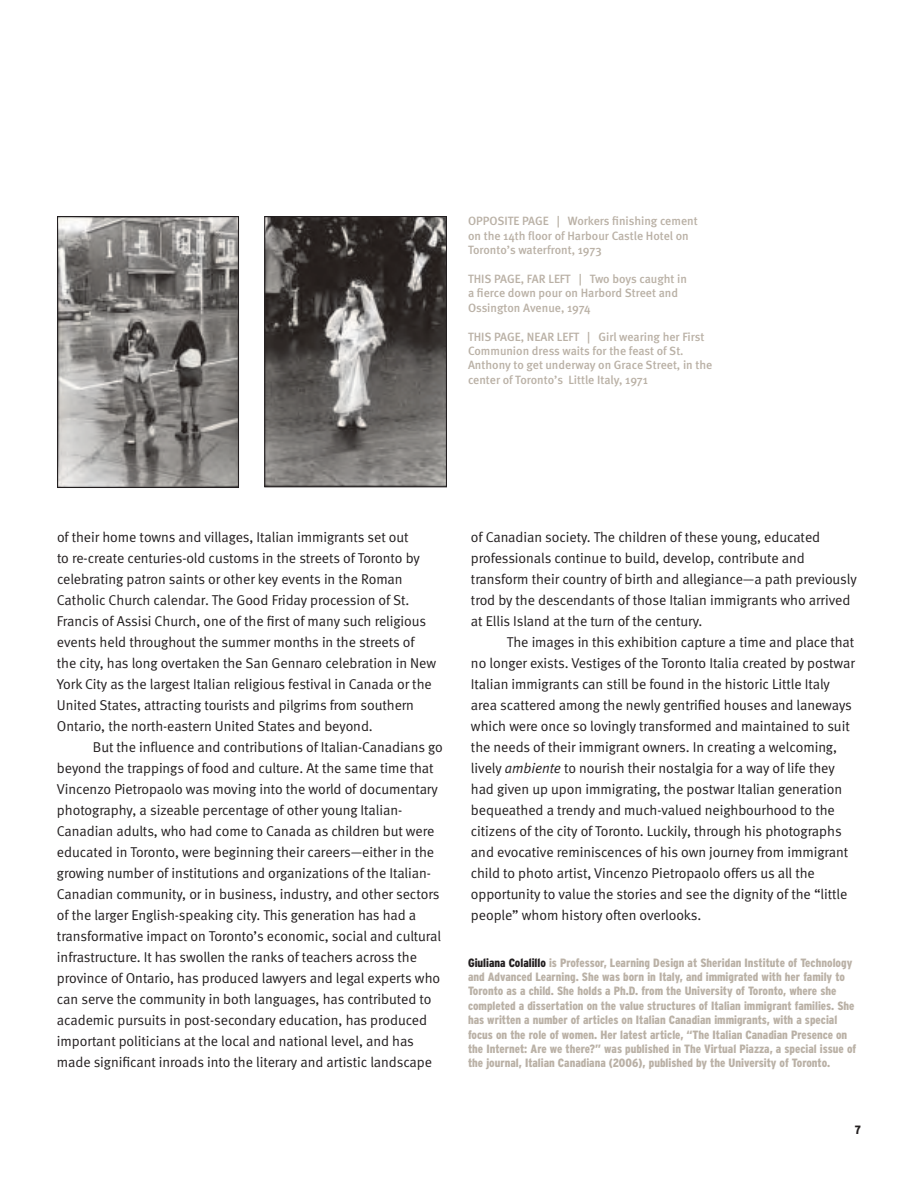
<style>
.page{position:relative;width:918px;height:1188px;background:#fff}
.page>*{position:absolute;margin:0;border:0;box-sizing:border-box;transform-origin:0 0}
.t1{font:14.25px/21px "Meta Normal";letter-spacing:-.005em;color:#231f20}
.t2{font:900 condensed 12px/14.4px "Interstate";color:#bab1a6}
.t3{font:500 12px/14.4px "Meta";color:#bab1a6}
.t4{font:900 condensed 12px "Interstate";color:#231f20}
.s1{font-style:italic}
.s2{color:#231f20}
</style>
<div class="page">
<img style="left:59px;top:218px;width:178px;height:268px">
<div style="left:57px;top:216px;width:182px;height:272px;border:1px solid #231f20"></div>
<img style="left:266px;top:218px;width:179px;height:267px">
<div style="left:264px;top:216px;width:183px;height:271px;border:1px solid #231f20"></div>
<p class="t3" style="left:468px;top:215px;width:231px">OPPOSITE PAGE | Workers finishing cement on the 14th floor of Harbour Castle Hotel on<br>Toronto’s waterfront, 1973</p>
<p class="t3" style="left:468px;top:273px;width:221px">THIS PAGE, FAR LEFT | Two boys caught in a fierce down pour on Harbord Street and<br>Ossington Avenue, 1974</p>
<p class="t3" style="left:468px;top:331px;width:246px">THIS PAGE, NEAR LEFT | Girl wearing her First Communion dress waits for the feast of St.<br>Anthony to get underway on Grace Street, in the center of Toronto’s Little Italy, 1971</p>
<p class="t1" style="left:57px;top:528px;width:381px">of their home towns and villages, Italian immigrants set out<br>to re-create centuries-old customs in the streets of Toronto by celebrating patron saints or other key events in the Roman Catholic Church calendar. The Good Friday procession of St.<br>Francis of Assisi Church, one of the first of many such religious events held throughout the summer months in the streets of the city, has long overtaken the San Gennaro celebration in New York City as the largest Italian religious festival in Canada or the United States, attracting tourists and pilgrims from southern Ontario, the north-eastern United States and beyond.</p>
<p class="t1" style="left:57px;top:738px;width:387px;text-indent:36px">But the influence and contributions of Italian-Canadians go beyond the trappings of food and culture. At the same time that Vincenzo Pietropaolo was moving into the world of documentary photography, a sizeable percentage of other young Italian-Canadian adults, who had come to Canada as children but were educated in Toronto, were beginning their careers—either in the growing number of institutions and organizations of the Italian-Canadian community, or in business, industry, and other sectors of the larger English-speaking city. This generation has had a transformative impact on Toronto’s economic, social and cultural infrastructure. It has swollen the ranks of teachers across the province of Ontario, has produced lawyers and legal experts who can serve the community in both languages, has contributed to academic pursuits in post-secondary education, has produced important politicians at the local and national level, and has made significant inroads into the literary and artistic landscape</p>
<p class="t1" style="left:471px;top:528px;width:387px">of Canadian society. The children of these young, educated professionals continue to build, develop, contribute and transform their country of birth and allegiance—a path previously trod by the descendants of those Italian immigrants who arrived at Ellis Island at the turn of the century.</p>
<p class="t1" style="left:471px;top:633px;width:385px;text-indent:36px">The images in this exhibition capture a time and place that no longer exists. Vestiges of the Toronto Italia created by postwar Italian immigrants can still be found in the historic Little Italy area scattered among the newly gentrified houses and laneways which were once so lovingly transformed and maintained to suit the needs of their immigrant owners. In creating a welcoming, lively <span class="s1">ambiente</span> to nourish their nostalgia for a way of life they had given up upon immigrating, the postwar Italian generation bequeathed a trendy and much-valued neighbourhood to the citizens of the city of Toronto. Luckily, through his photographs and evocative reminiscences of his own journey from immigrant child to photo artist, Vincenzo Pietropaolo offers us all the opportunity to value the stories and see the dignity of the “little people” whom history often overlooks.</p>
<p class="t2" style="left:468px;top:956px;width:390px"><span class="s2">Giuliana Colalillo</span> is Professor, Learning Design at Sheridan Institute of Technology and Advanced Learning. She was born in Italy, and immigrated with her family to Toronto as a child. She holds a Ph.D. from the University of Toronto, where she completed a dissertation on the value structures of Italian immigrant families. She has written a number of articles on Italian Canadian immigrants, with a special focus on the role of women. Her latest article, “The Italian Canadian Presence on the Internet: Are we there?” was published in The Virtual Piazza, a special issue of the journal, Italian Canadiana (2006), published by the University of Toronto.</p>
<p class="t4" style="left:855px;top:1125px;width:8px">7</p>
</div>
